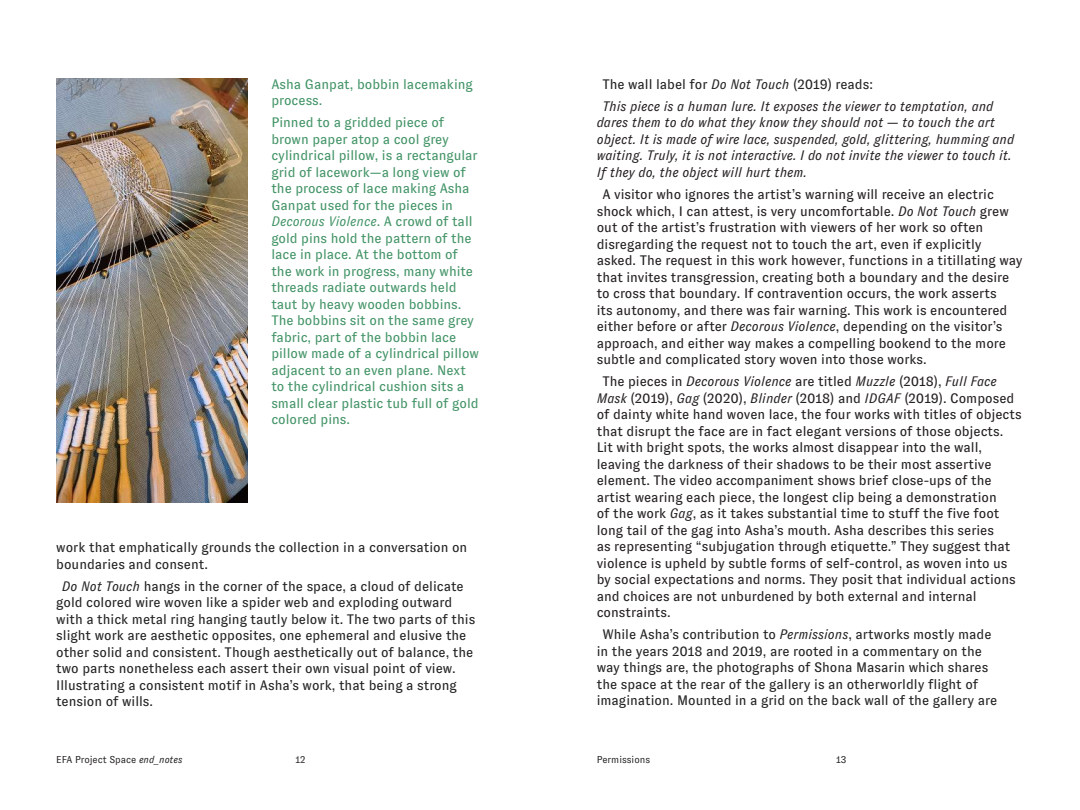
<style>
.page{position:relative;width:1080px;height:810px;background:#fff}
.page>*{position:absolute;margin:0;border:0;box-sizing:border-box;transform-origin:0 0}
.t1{font:13.75px/16.5px "GT Zirkon";color:#231f20}
.t2{font:13.75px/16.5px "GT Zirkon";color:#222}
.t3{font:13.75px/16.5px "GT Zirkon";color:#439467}
.t4{font:italic 13.75px/16.5px "GT Zirkon";color:#231f20}
.t5{font:10px "GT Zirkon";color:#231f20}
.s1{font-style:italic}
.s2{font-style:normal;color:#222}
.s3{color:#222}
</style>
<div class="page">
<img style="left:56px;top:78px;width:191px;height:424px">
<p class="t3" style="left:271px;top:76px;width:203px">Asha Ganpat, bobbin lacemaking process.</p>
<p class="t3" style="left:271px;top:115px;width:209px">Pinned to a gridded piece of brown paper atop a cool grey cylindrical pillow, is a rectangular grid of lacework—a long view of the process of lace making Asha<br>Ganpat used for the pieces in<br><span class="s1">Decorous Violence</span>. A crowd of tall gold pins hold the pattern of the lace in place. At the bottom of the work in progress, many white threads radiate outwards held taut by heavy wooden bobbins.<br>The bobbins sit on the same grey fabric, part of the bobbin lace pillow made of a cylindrical pillow adjacent to an even plane. Next to the cylindrical cushion sits a small clear plastic tub full of gold colored pins.</p>
<p class="t2" style="left:56px;top:539px;width:413px">work that emphatically grounds the collection in a conversation on boundaries and consent.</p>
<p class="t2" style="left:56px;top:578px;width:421px;text-indent:6px"><span class="s1">Do Not Touch</span> hangs in the corner of the space, a cloud of delicate gold colored wire woven like a spider web and exploding outward with a thick metal ring hanging tautly below it. The two parts of this slight work are aesthetic opposites, one ephemeral and elusive the other solid and consistent. Though aesthetically out of balance, the two parts nonetheless each assert their own visual point of view.<br>Illustrating a consistent motif in Asha’s work, that being a strong tension of wills.</p>
<p class="t4" style="left:602px;top:73px;width:393px;line-height:22.1px"><span class="s2">The wall label for</span> <span class="s3">Do Not Touch</span> <span class="s2">(2019) reads:<br></span>This piece is a human lure. It exposes the viewer to temptation, and</p>
<p class="t4" style="left:597px;top:115px;width:419px">dares them to do what they know they should not — to touch the art object. It is made of wire lace, suspended, gold, glittering, humming and waiting. Truly, it is not interactive. I do not invite the viewer to touch it.<br>If they do, the object will hurt them.</p>
<p class="t1" style="left:597px;top:186px;width:427px;text-indent:6px">A visitor who ignores the artist’s warning will receive an electric shock which, I can attest, is very uncomfortable. <span class="s1">Do Not Touch</span> grew out of the artist’s frustration with viewers of her work so often disregarding the request not to touch the art, even if explicitly asked. The request in this work however, functions in a titillating way that invites transgression, creating both a boundary and the desire to cross that boundary. If contravention occurs, the work asserts<br>its autonomy, and there was fair warning. This work is encountered either before or after <span class="s1">Decorous Violence</span>, depending on the visitor’s approach, and either way makes a compelling bookend to the more subtle and complicated story woven into those works.</p>
<p class="t1" style="left:597px;top:373px;width:426px;text-indent:6px">The pieces in <span class="s1">Decorous Violence</span> are titled <span class="s1">Muzzle</span> (2018), <span class="s1">Full Face Mask</span> (2019), <span class="s1">Gag</span> (2020), <span class="s1">Blinder</span> (2018) and <span class="s1">IDGAF</span> (2019). Composed of dainty white hand woven lace, the four works with titles of objects that disrupt the face are in fact elegant versions of those objects.<br>Lit with bright spots, the works almost disappear into the wall, leaving the darkness of their shadows to be their most assertive element. The video accompaniment shows brief close-ups of the artist wearing each piece, the longest clip being a demonstration<br>of the work <span class="s1">Gag</span>, as it takes substantial time to stuff the five foot long tail of the gag into Asha’s mouth. Asha describes this series<br>as representing “subjugation through etiquette.” They suggest that violence is upheld by subtle forms of self-control, as woven into us by social expectations and norms. They posit that individual actions and choices are not unburdened by both external and internal constraints.</p>
<p class="t2" style="left:597px;top:626px;width:402px;text-indent:6px">While Asha’s contribution to <span class="s1">Permissions</span>, artworks mostly made in the years 2018 and 2019, are rooted in a commentary on the way things are, the photographs of Shona Masarin which shares the space at the rear of the gallery is an otherworldly flight of imagination. Mounted in a grid on the back wall of the gallery are</p>
<p class="t5" style="left:56px;top:754px;width:128px">EFA Project Space <span class="s1">end_notes</span></p>
<p class="t5" style="left:296px;top:754px;width:12px">12</p>
<p class="t5" style="left:597px;top:754px;width:55px">Permissions</p>
<p class="t5" style="left:836px;top:754px;width:12px">13</p>
</div>
